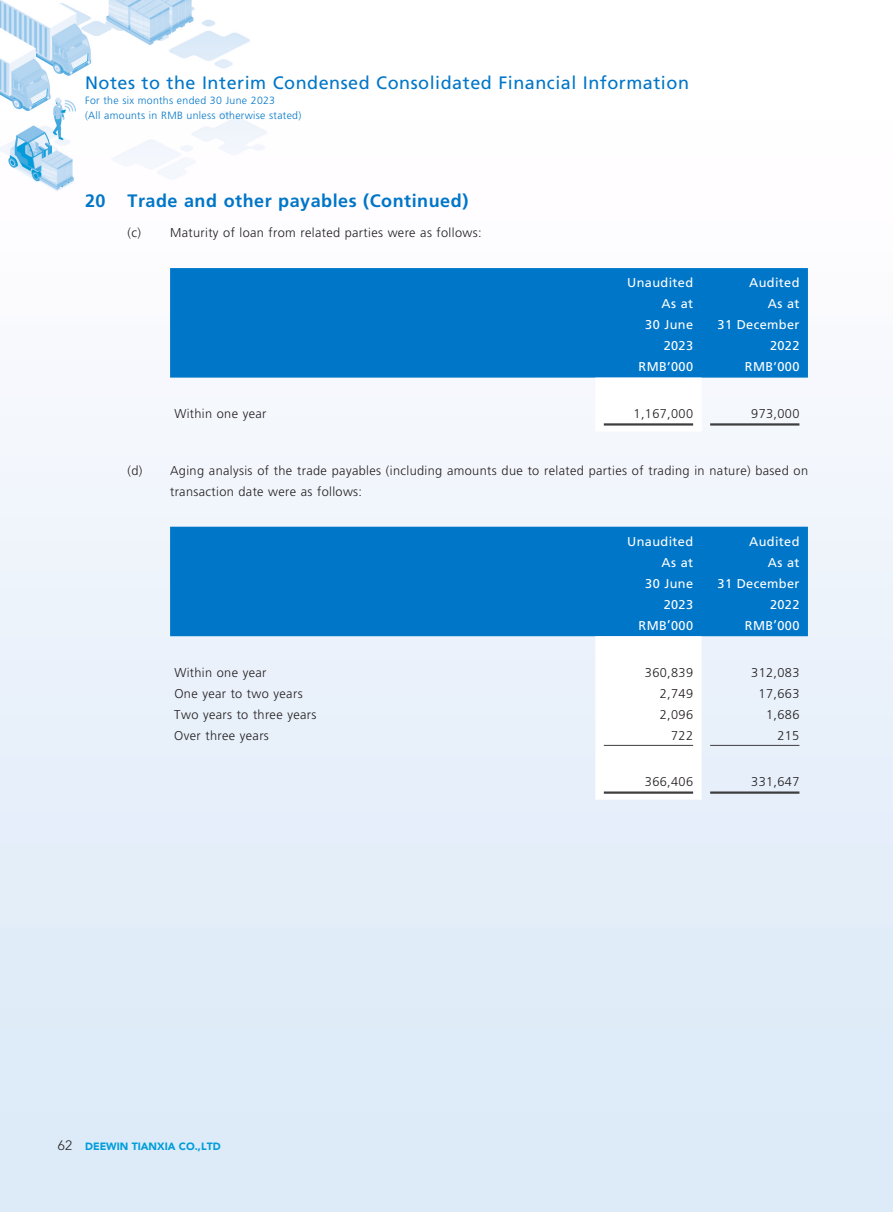
<style>
.page{position:relative;width:893px;height:1212px;background:#fff}
.page>*{position:absolute;margin:0;border:0;box-sizing:border-box;transform-origin:0 0}
.t1{font:18px "Frutiger LT Std";letter-spacing:.03em;color:#0076c8}
.t2{font:700 18px "Frutiger LT Std";letter-spacing:.03em;color:#0076c8}
.t3{font:300 12.75px/21px "Frutiger LT Std";letter-spacing:.03em;color:#231f20}
.t4{font:12.75px/21px "Frutiger LT Std";letter-spacing:.03em;color:#fff;text-align:right}
.t5{font:300 10.5px/15px "Frutiger LT Std";letter-spacing:.03em;color:#0076c8}
.t6{font:900 10.5px "Avenir LT Std";color:#009dda}
.s1{font-weight:300;font-size:13.5px;color:#231f20}
</style>
<div class="page">
<img style="left:0;top:0;width:893px;height:1212px">
<div style="left:170px;top:268px;width:638px;height:110px;background:#0076c8"></div>
<svg style="left:595px;top:378px;width:107px;height:53px"></svg>
<hr style="left:604px;top:423px;width:89px;height:3px;background:#3e3e3f">
<hr style="left:710px;top:423px;width:89px;height:3px;background:#3e3e3f">
<div style="left:170px;top:527px;width:638px;height:109px;background:#0076c8"></div>
<svg style="left:595px;top:636px;width:107px;height:164px"></svg>
<hr style="left:604px;top:745px;width:89px;height:1px;background:#3e3e3f">
<hr style="left:710px;top:745px;width:89px;height:1px;background:#3e3e3f">
<hr style="left:604px;top:791px;width:89px;height:3px;background:#3e3e3f">
<hr style="left:710px;top:791px;width:89px;height:3px;background:#3e3e3f">
<h1 class="t1" style="left:85px;top:73px;width:605px">Notes to the Interim Condensed Consolidated Financial Information</h1>
<p class="t5" style="left:85px;top:93px;width:218px">For the six months ended 30 June 2023<br>(All amounts in RMB unless otherwise stated)</p>
<h1 class="t2" style="left:85px;top:191px;width:385px">20 Trade and other payables (Continued)</h1>
<p class="t3" style="left:128px;top:222px;width:356px">(c) Maturity of loan from related parties were as follows:</p>
<p class="t4" style="left:627px;top:273px;width:67px">Unaudited</p>
<p class="t4" style="left:749px;top:273px;width:52px">Audited</p>
<p class="t4" style="left:645px;top:294px;width:49px">As at<br>30 June<br>2023</p>
<p class="t4" style="left:718px;top:294px;width:83px">As at<br>31 December<br>2022</p>
<p class="t4" style="left:639px;top:357px;width:56px">RMB’000</p>
<p class="t4" style="left:745px;top:357px;width:56px">RMB’000</p>
<p class="t3" style="left:174px;top:403px;width:94px">Within one year</p>
<p class="t3" style="left:634px;top:403px;width:61px">1,167,000</p>
<p class="t3" style="left:751px;top:403px;width:50px">973,000</p>
<p class="t3" style="left:170px;top:460px;width:640px;text-indent:-43px">(d) Aging analysis of the trade payables (including amounts due to related parties of trading in nature) based on transaction date were as follows:</p>
<p class="t4" style="left:627px;top:531px;width:67px">Unaudited</p>
<p class="t4" style="left:749px;top:531px;width:52px">Audited</p>
<p class="t4" style="left:645px;top:552px;width:49px">As at<br>30 June<br>2023</p>
<p class="t4" style="left:718px;top:552px;width:83px">As at<br>31 December<br>2022</p>
<p class="t4" style="left:639px;top:615px;width:56px">RMB’000</p>
<p class="t4" style="left:745px;top:615px;width:56px">RMB’000</p>
<p class="t3" style="left:174px;top:662px;width:94px">Within one year</p>
<p class="t3" style="left:645px;top:662px;width:50px">360,839</p>
<p class="t3" style="left:751px;top:662px;width:50px">312,083</p>
<p class="t3" style="left:174px;top:683px;width:130px">One year to two years</p>
<p class="t3" style="left:660px;top:683px;width:35px">2,749</p>
<p class="t3" style="left:759px;top:683px;width:42px">17,663</p>
<p class="t3" style="left:174px;top:704px;width:144px">Two years to three years</p>
<p class="t3" style="left:660px;top:704px;width:35px">2,096</p>
<p class="t3" style="left:766px;top:704px;width:35px">1,686</p>
<p class="t3" style="left:174px;top:725px;width:96px">Over three years</p>
<p class="t3" style="left:671px;top:725px;width:23px">722</p>
<p class="t3" style="left:777px;top:725px;width:23px">215</p>
<p class="t3" style="left:645px;top:771px;width:50px">366,406</p>
<p class="t3" style="left:751px;top:771px;width:50px">331,647</p>
<p class="t6" style="left:58px;top:1140px;width:164px"><span class="s1">62</span> DEEWIN TIANXIA CO.,LTD</p>
</div>
